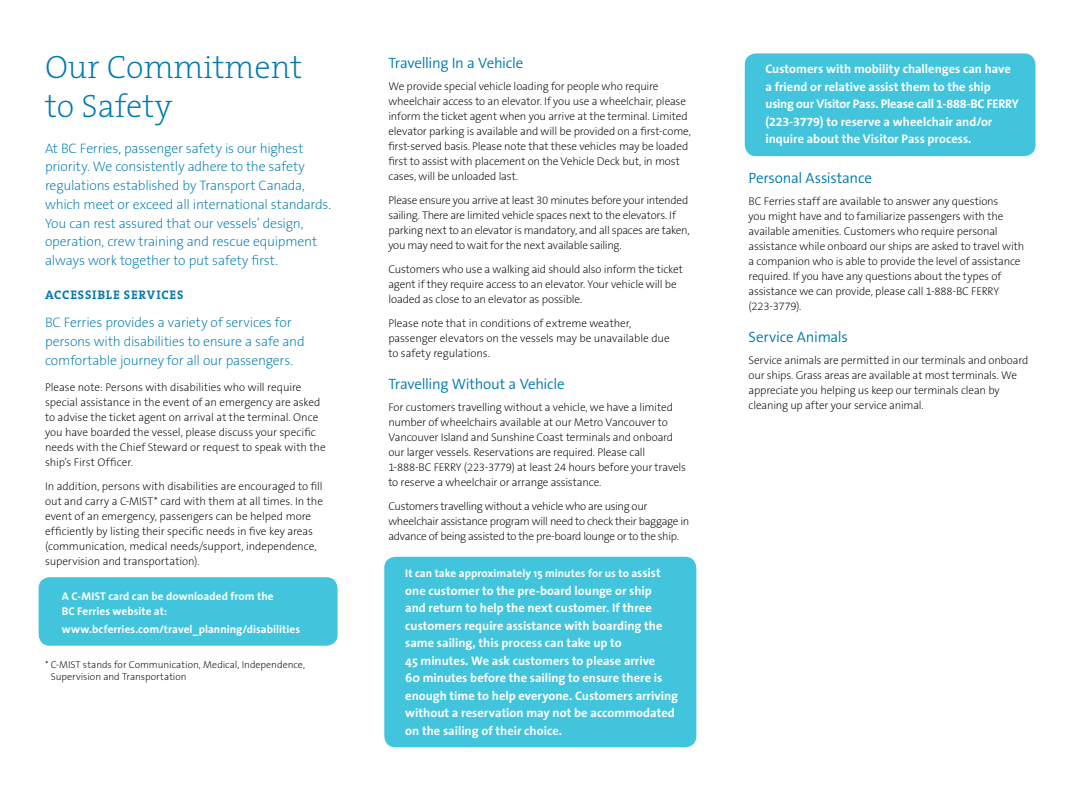
<style>
.page{position:relative;width:1075px;height:810px;background:#fff}
.page>*{position:absolute;margin:0;border:0;box-sizing:border-box;transform-origin:0 0}
.t1{font:200 32.5px/39px "The Serif";color:#007ab0}
.t2{font:300 15px "The Sans B4";letter-spacing:-.02em;color:#007ab0}
.t3{font:200 13.75px/18.8px "The Sans B2";letter-spacing:-.015em;color:#007ab0}
.t4{font:700 12.5px/17.5px "The Sans";color:#fff}
.t5{font:700 12.5px "The Serif";letter-spacing:.065em;color:#007ab0}
.t6{font:200 11.25px/15px "The Sans B2";letter-spacing:-.015em;color:#000}
.t7{font:700 11.25px/15px "The Sans";letter-spacing:.005em;color:#fff}
.t8{font:200 10px/12.5px "The Sans B2";color:#000}
.s1{font-size:12.5px}
.s2{font-family:"The Sans B7"}
</style>
<div class="page">
<div style="left:39px;top:577px;width:298px;height:69px;background:#42c4dd;border-radius:11px"></div>
<div style="left:384px;top:557px;width:312px;height:190px;background:#42c4dd;border-radius:11px"></div>
<div style="left:744px;top:53px;width:291px;height:103px;background:#42c4dd;border-radius:11px"></div>
<h1 class="t1" style="left:45px;top:48px;width:259px">Our Commitment to Safety</h1>
<p class="t3" style="left:45px;top:139px;width:287px">At BC Ferries, passenger safety is our highest priority. We consistently adhere to the safety regulations established by Transport Canada, which meet or exceed all international standards.<br>You can rest assured that our vessels’ design, operation, crew training and rescue equipment always work together to put safety first.</p>
<p class="t5" style="left:45px;top:287px;width:140px">ACCESSIBLE SERVICES</p>
<p class="t3" style="left:45px;top:314px;width:261px">BC Ferries provides a variety of services for persons with disabilities to ensure a safe and comfortable journey for all our passengers.</p>
<p class="t6" style="left:45px;top:380px;width:282px">Please note: Persons with disabilities who will require special assistance in the event of an emergency are asked to advise the ticket agent on arrival at the terminal. Once you have boarded the vessel, please discuss your specific needs with the Chief Steward or request to speak with the ship’s First Officer.</p>
<p class="t6" style="left:45px;top:479px;width:279px">In addition, persons with disabilities are encouraged to fill out and carry a C-MIST* card with them at all times. In the event of an emergency, passengers can be helped more efficiently by listing their specific needs in five key areas (communication, medical needs/support, independence, supervision and transportation).</p>
<p class="t7" style="left:62px;top:589px;width:213px">A C-MIST card can be downloaded from the<br>BC Ferries website at:</p>
<p class="t7" style="left:62px;top:621px;width:240px">www.bcferries.com/travel_planning/disabilities</p>
<p class="t8" style="left:51px;top:658px;width:256px;text-indent:-6px">* C-MIST stands for Communication, Medical, Independence,<br>Supervision and Transportation</p>
<h2 class="t2" style="left:388px;top:55px;width:137px">Travelling In a Vehicle</h2>
<p class="t6" style="left:388px;top:79px;width:304px">We provide special vehicle loading for people who require wheelchair access to an elevator. If you use a wheelchair, please inform the ticket agent when you arrive at the terminal. Limited elevator parking is available and will be provided on a first-come, first-served basis. Please note that these vehicles may be loaded first to assist with placement on the Vehicle Deck but, in most cases, will be unloaded last.</p>
<p class="t6" style="left:388px;top:193px;width:303px">Please ensure you arrive at least 30 minutes before your intended sailing. There are limited vehicle spaces next to the elevators. If parking next to an elevator is mandatory, and all spaces are taken, you may need to wait for the next available sailing.</p>
<p class="t6" style="left:388px;top:262px;width:296px">Customers who use a walking aid should also inform the ticket agent if they require access to an elevator. Your vehicle will be loaded as close to an elevator as possible.</p>
<p class="t6" style="left:388px;top:316px;width:283px">Please note that in conditions of extreme weather, passenger elevators on the vessels may be unavailable due to safety regulations.</p>
<h2 class="t2" style="left:388px;top:376px;width:178px">Travelling Without a Vehicle</h2>
<p class="t6" style="left:388px;top:400px;width:299px">For customers travelling without a vehicle, we have a limited number of wheelchairs available at our Metro Vancouver to Vancouver Island and Sunshine Coast terminals and onboard our larger vessels. Reservations are required. Please call 1-888-BC FERRY (223-3779) at least 24 hours before your travels to reserve a wheelchair or arrange assistance.</p>
<p class="t6" style="left:388px;top:499px;width:302px">Customers travelling without a vehicle who are using our wheelchair assistance program will need to check their baggage in advance of being assisted to the pre-board lounge or to the ship.</p>
<p class="t7" style="left:405px;top:566px;width:257px">It can take approximately 15 minutes for us to a<span class="s1">ssist</span></p>
<p class="t4" style="left:405px;top:582px;width:274px">one customer to the pre-board lounge or ship<br>and return to help the next customer. If three customers require assistance with boarding the same sailing, this process can take up to<br>45 minutes. We ask customers to please arrive<br>60 minutes before the sailing to ensure there is enough time to help everyone. Customers arriving without a reservation may not be accommodated on the sailing of their choice.</p>
<p class="t4" style="left:765px;top:60px;width:255px">Customers with mobility challenges can have a friend or relative assist them to the ship using our Visitor Pass. Please call <span class="s2">1-888-</span>BC FERRY (<span class="s2">223-3779</span>) to reserve a wheelchair and/or inquire about the Visitor Pass process.</p>
<h2 class="t2" style="left:748px;top:170px;width:125px">Personal Assistance</h2>
<p class="t6" style="left:748px;top:194px;width:277px">BC Ferries staff are available to answer any questions<br>you might have and to familiarize passengers with the available amenities. Customers who require personal assistance while onboard our ships are asked to travel with a companion who is able to provide the level of assistance required. If you have any questions about the types of assistance we can provide, please call 1-888-BC FERRY (223-3779).</p>
<h2 class="t2" style="left:748px;top:329px;width:101px">Service Animals</h2>
<p class="t6" style="left:748px;top:353px;width:281px">Service animals are permitted in our terminals and onboard our ships. Grass areas are available at most terminals. We appreciate you helping us keep our terminals clean by cleaning up after your service animal.</p>
</div>
